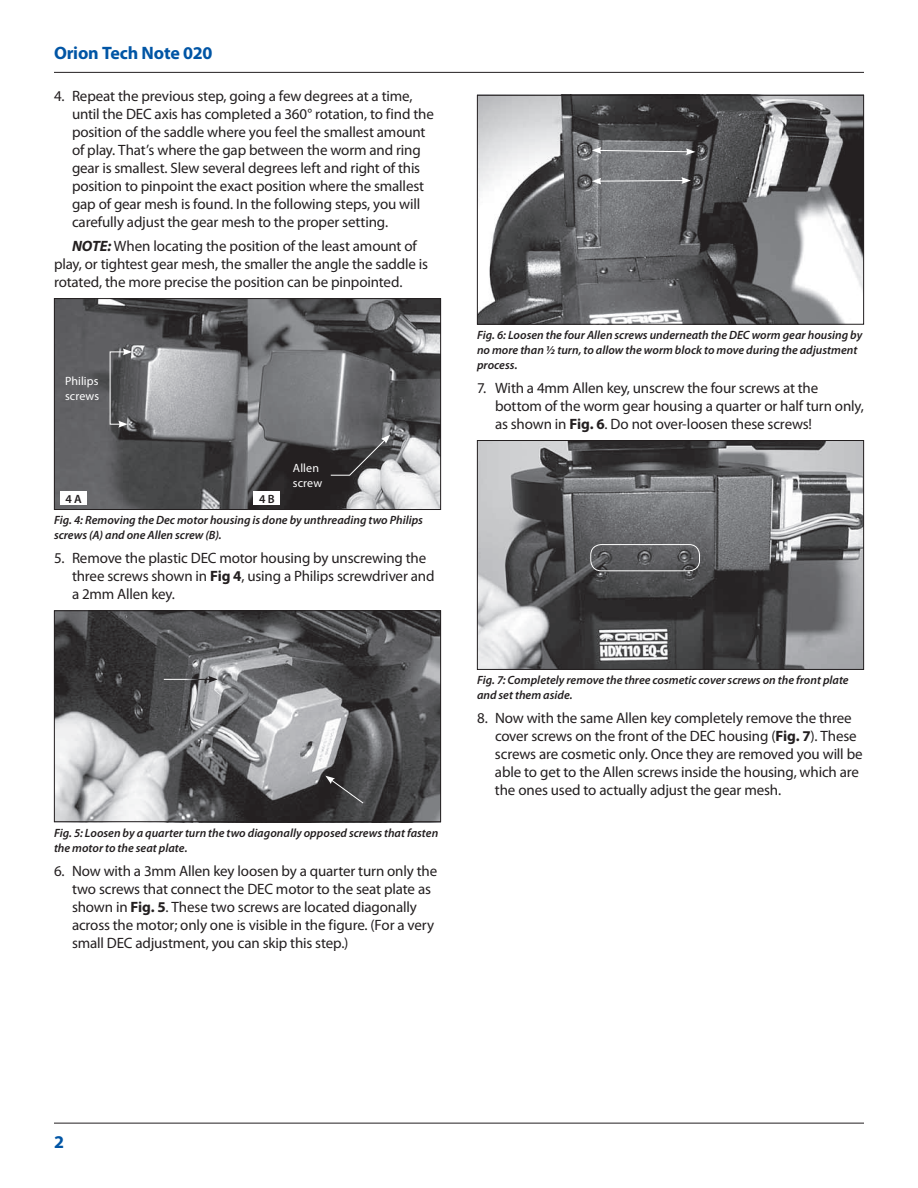
<style>
.page{position:relative;width:918px;height:1188px;background:#fff}
.page>*{position:absolute;margin:0;border:0;box-sizing:border-box;transform-origin:0 0}
.t1{font:700 18px "Myriad Pro";letter-spacing:-.01em;color:#0155a5}
.t2{font:15px/18px "Myriad Pro";letter-spacing:-.01em;color:#231f20}
.t3{font:italic 600 12px/15px "Myriad Pro";color:#231f20}
.t4{font:12px/15px "Myriad Pro";letter-spacing:.005em;color:#fff}
.t5{font:600 12px "Myriad Pro";color:#231f20}
.s1{font-weight:700;font-style:italic}
.s2{font-weight:700}
</style>
<div class="page">
<hr style="left:54px;top:1123px;width:810px;height:1px;background:#231f20">
<hr style="left:54px;top:72px;width:810px;height:1px;background:#231f20">
<img style="left:56px;top:300px;width:383px;height:208px">
<div style="left:54px;top:298px;width:387px;height:212px;border:1px solid #231f20"></div>
<img style="left:56px;top:612px;width:383px;height:208px">
<div style="left:54px;top:610px;width:387px;height:212px;border:1px solid #231f20"></div>
<img style="left:479px;top:97px;width:383px;height:226px">
<div style="left:477px;top:95px;width:387px;height:230px;border:1px solid #231f20"></div>
<img style="left:479px;top:442px;width:383px;height:226px">
<div style="left:477px;top:440px;width:387px;height:230px;border:1px solid #231f20"></div>
<svg style="left:109px;top:348px;width:23px;height:80px;background:#5f5f61"></svg>
<div style="left:60px;top:491px;width:27px;height:14px;background:#fff"></div>
<div style="left:254px;top:491px;width:26px;height:14px;background:#fff"></div>
<svg style="left:330px;top:435px;width:60px;height:41px;background:#5e5d5e"></svg>
<hr style="left:164px;top:679px;width:47px;height:1px;background:#fff">
<svg style="left:208px;top:676px;width:10px;height:7px"></svg>
<svg style="left:325px;top:776px;width:39px;height:28px"></svg>
<div style="left:590px;top:544px;width:110px;height:27px;border:1px solid #fff;border-radius:10px"></div>
<svg style="left:592px;top:147px;width:103px;height:8px"></svg>
<svg style="left:592px;top:177px;width:99px;height:8px"></svg>
<p class="t1" style="left:54px;top:41px;width:160px">Orion Tech Note 020</p>
<p class="t2" style="left:72px;top:87px;width:363px;text-indent:-18px">4. Repeat the previous step, going a few degrees at a time, until the DEC axis has completed a 360° rotation, to find the position of the saddle where you feel the smallest amount of play. That’s where the gap between the worm and ring gear is smallest. Slew several degrees left and right of this position to pinpoint the exact position where the smallest gap of gear mesh is found. In the following steps, you will carefully adjust the gear mesh to the proper setting.</p>
<p class="t2" style="left:54px;top:237px;width:376px;text-indent:18px"><span class="s1">NOTE:</span> When locating the position of the least amount of play, or tightest gear mesh, the smaller the angle the saddle is rotated, the more precise the position can be pinpointed.</p>
<p class="t4" style="left:65px;top:373px;width:36px">Philips screws</p>
<p class="t5" style="left:65px;top:491px;width:18px">4 A</p>
<p class="t5" style="left:259px;top:491px;width:17px">4 B</p>
<p class="t4" style="left:293px;top:460px;width:31px">Allen screw</p>
<p class="t3" style="left:54px;top:513px;width:371px">Fig. 4: Removing the Dec motor housing is done by unthreading two Philips screws (A) and one Allen screw (B).</p>
<p class="t2" style="left:72px;top:549px;width:364px;text-indent:-18px">5. Remove the plastic DEC motor housing by unscrewing the three screws shown in <span class="s2">Fig 4</span>, using a Philips screwdriver and a 2mm Allen key.</p>
<p class="t3" style="left:54px;top:825px;width:386px">Fig. 5: Loosen by a quarter turn the two diagonally opposed screws that fasten the motor to the seat plate.</p>
<p class="t2" style="left:72px;top:861px;width:367px;text-indent:-18px">6. Now with a 3mm Allen key loosen by a quarter turn only the two screws that connect the DEC motor to the seat plate as shown in <span class="s2">Fig. 5</span>. These two screws are located diagonally across the motor; only one is visible in the figure. (For a very small DEC adjustment, you can skip this step.)</p>
<p class="t3" style="left:477px;top:327px;width:387px">Fig. 6: Loosen the four Allen screws underneath the DEC worm gear housing by no more than ½ turn, to allow the worm block to move during the adjustment process.</p>
<p class="t2" style="left:495px;top:379px;width:370px;text-indent:-18px">7. With a 4mm Allen key, unscrew the four screws at the bottom of the worm gear housing a quarter or half turn only, as shown in <span class="s2">Fig. 6</span>. Do not over-loosen these screws!</p>
<p class="t3" style="left:477px;top:673px;width:373px">Fig. 7: Completely remove the three cosmetic cover screws on the front plate and set them aside.</p>
<p class="t2" style="left:495px;top:709px;width:369px;text-indent:-18px">8. Now with the same Allen key completely remove the three cover screws on the front of the DEC housing (<span class="s2">Fig. 7</span>). These screws are cosmetic only. Once they are removed you will be able to get to the Allen screws inside the housing, which are the ones used to actually adjust the gear mesh.</p>
<p class="t1" style="left:54px;top:1130px;width:11px">2</p>
</div>
